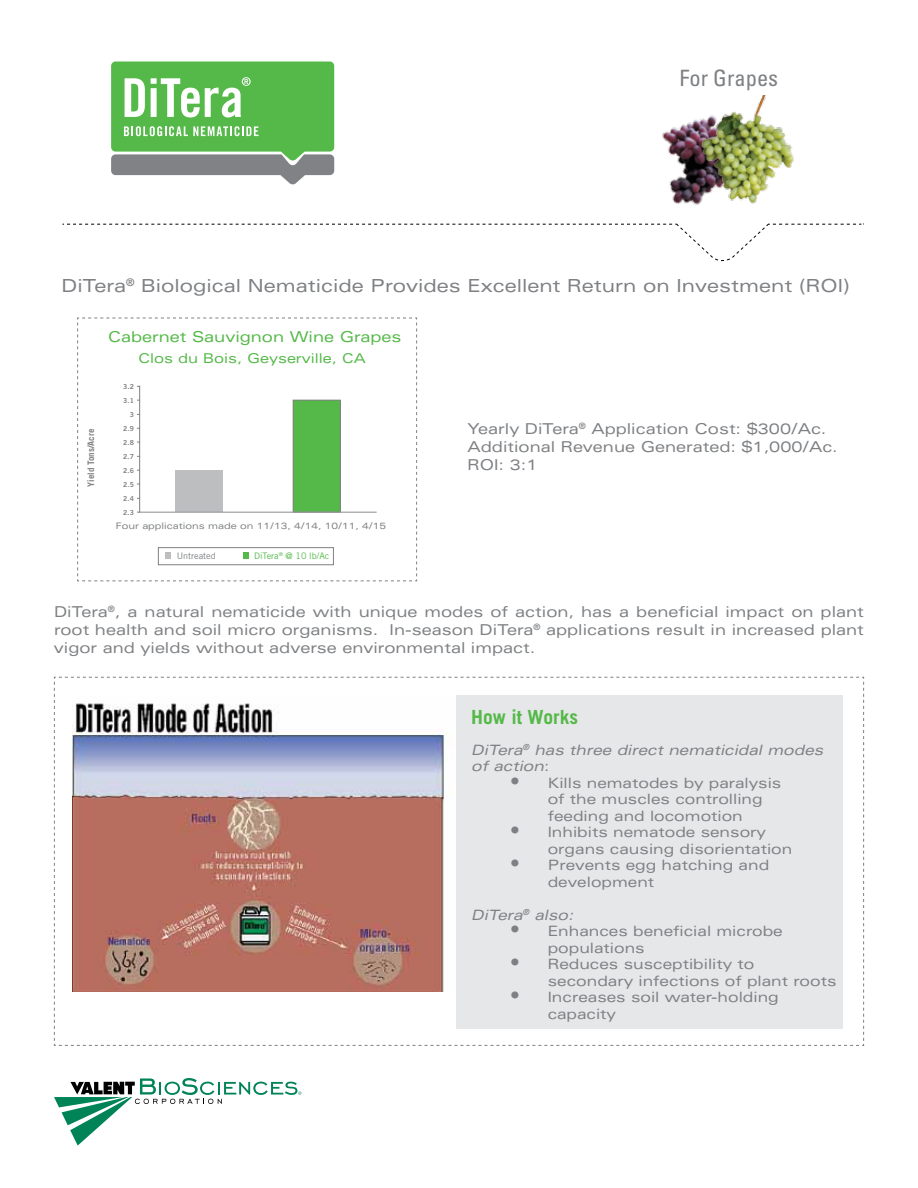
<style>
.page{position:relative;width:918px;height:1188px;background:#fff}
.page>*{position:absolute;margin:0;border:0;box-sizing:border-box;transform-origin:0 0}
.t1{font:condensed 22.5px "Univers LT Std";color:#7e8083}
.t2{font:700 19.5px "Trade Gothic LT Std";color:#54b948}
.t3{font:expanded 18px "Univers LT Std";color:#7e8083}
.t4{font:expanded 15px/18px "Univers LT Std";color:#7e8083;text-align:justify}
.t5{font:expanded 15px "Univers LT Std";color:#54b948}
.t6{font:expanded 14.25px/16.5px "Univers LT Std";color:#7e8083}
.t7{font:italic expanded 14.25px/16.5px "Univers LT Std";color:#7e8083}
.t8{font:expanded 13.5px "Univers LT Std";color:#54b948}
.t9{font:expanded 9px "Univers LT Std";color:#7e8083}
.t10{font:9px "Trade Gothic LT Std";color:#54b948}
.t11{font:700 9px "Trade Gothic LT Std";color:#7e8083}
.t12{font:9px "Trade Gothic LT Std";color:#7e8083}
.t13{font:6.9px "Trade Gothic LT Std Bd 2";color:#818181}
.s1{font-style:normal}
.s2{font-size:19.5px}
</style>
<div class="page">
<svg style="left:62px;top:223px;width:802px;height:38px"></svg>
<svg style="left:111px;top:62px;width:223px;height:122px"></svg>
<svg style="left:54px;top:1078px;width:248px;height:68px"></svg>
<svg style="left:54px;top:676px;width:810px;height:370px"></svg>
<img style="left:72px;top:695px;width:385px;height:296px">
<div style="left:457px;top:695px;width:386px;height:334px;background:#e6e7e8"></div>
<img style="left:618px;top:95px;width:172px;height:144px">
<img style="left:698px;top:96px;width:96px;height:113px">
<svg style="left:77px;top:318px;width:340px;height:263px"></svg>
<div style="left:158px;top:547px;width:176px;height:18px;border:1px solid #7e8083"></div>
<h1 class="t1" style="left:680px;top:63px;width:100px">For Grapes</h1>
<p class="t3" style="left:62px;top:275px;width:790px">DiTera<sup>®</sup> Biological Nematicide Provides Excellent Return on Investment (ROI)</p>
<p class="t5" style="left:108px;top:327px;width:295px">Cabernet Sauvignon Wine Grapes</p>
<p class="t8" style="left:138px;top:350px;width:229px">Clos du Bois, Geyserville, CA</p>
<p class="t13" style="left:123px;top:382px;width:12px">3.2</p>
<p class="t13" style="left:123px;top:396px;width:12px">3.1</p>
<p class="t11" style="left:86px;top:487px;width:59px;rotate:-90deg">Yield Tons/Acre</p>
<p class="t13" style="left:130px;top:410px;width:6px">3</p>
<p class="t13" style="left:123px;top:424px;width:12px">2.9</p>
<p class="t13" style="left:123px;top:438px;width:12px">2.8</p>
<p class="t13" style="left:123px;top:452px;width:12px">2.7</p>
<p class="t13" style="left:123px;top:466px;width:12px">2.6</p>
<p class="t13" style="left:123px;top:480px;width:12px">2.5</p>
<p class="t13" style="left:123px;top:494px;width:12px">2.4</p>
<p class="t13" style="left:123px;top:508px;width:12px">2.3</p>
<p class="t9" style="left:116px;top:521px;width:272px">Four applications made on 11/13, 4/14, 10/11, 4/15</p>
<p class="t12" style="left:177px;top:550px;width:40px">Untreated</p>
<p class="t10" style="left:254px;top:550px;width:77px">DiTera<sup>®</sup> @ 10 lb/Ac</p>
<p class="t4" style="left:468px;top:419px;width:372px;text-align:left">Yearly DiTera<sup>®</sup> Application Cost: $300/Ac.<br>Additional Revenue Generated: $1,000/Ac.<br>ROI: 3:1</p>
<p class="t4" style="left:54px;top:603px;width:812px">DiTera<sup>®</sup>, a natural nematicide with unique modes of action, has a beneficial impact on plant root health and soil micro organisms. In-season DiTera<sup>®</sup> applications result in increased plant vigor and yields without adverse environmental impact.</p>
<h2 class="t2" style="left:471px;top:705px;width:108px">How it Works</h2>
<p class="t7" style="left:471px;top:742px;width:354px">DiTera<sup>®</sup> has three direct nematicidal modes of action<span class="s1">:</span></p>
<p class="t6" style="left:548px;top:774px;width:235px;text-indent:-38px"><span class="s2">•</span> Kills nematodes by paralysis of the muscles controlling feeding and locomotion</p>
<p class="t6" style="left:548px;top:823px;width:246px;text-indent:-38px"><span class="s2">•</span> Inhibits nematode sensory organs causing disorientation</p>
<p class="t6" style="left:548px;top:856px;width:223px;text-indent:-38px"><span class="s2">•</span> Prevents egg hatching and development</p>
<p class="t7" style="left:471px;top:907px;width:104px">DiTera<sup>®</sup> also:</p>
<p class="t6" style="left:548px;top:922px;width:236px;text-indent:-38px"><span class="s2">•</span> Enhances beneficial microbe populations</p>
<p class="t6" style="left:548px;top:955px;width:290px;text-indent:-38px"><span class="s2">•</span> Reduces susceptibility to secondary infections of plant roots</p>
<p class="t6" style="left:548px;top:988px;width:233px;text-indent:-38px"><span class="s2">•</span> Increases soil water-holding capacity</p>
</div>
